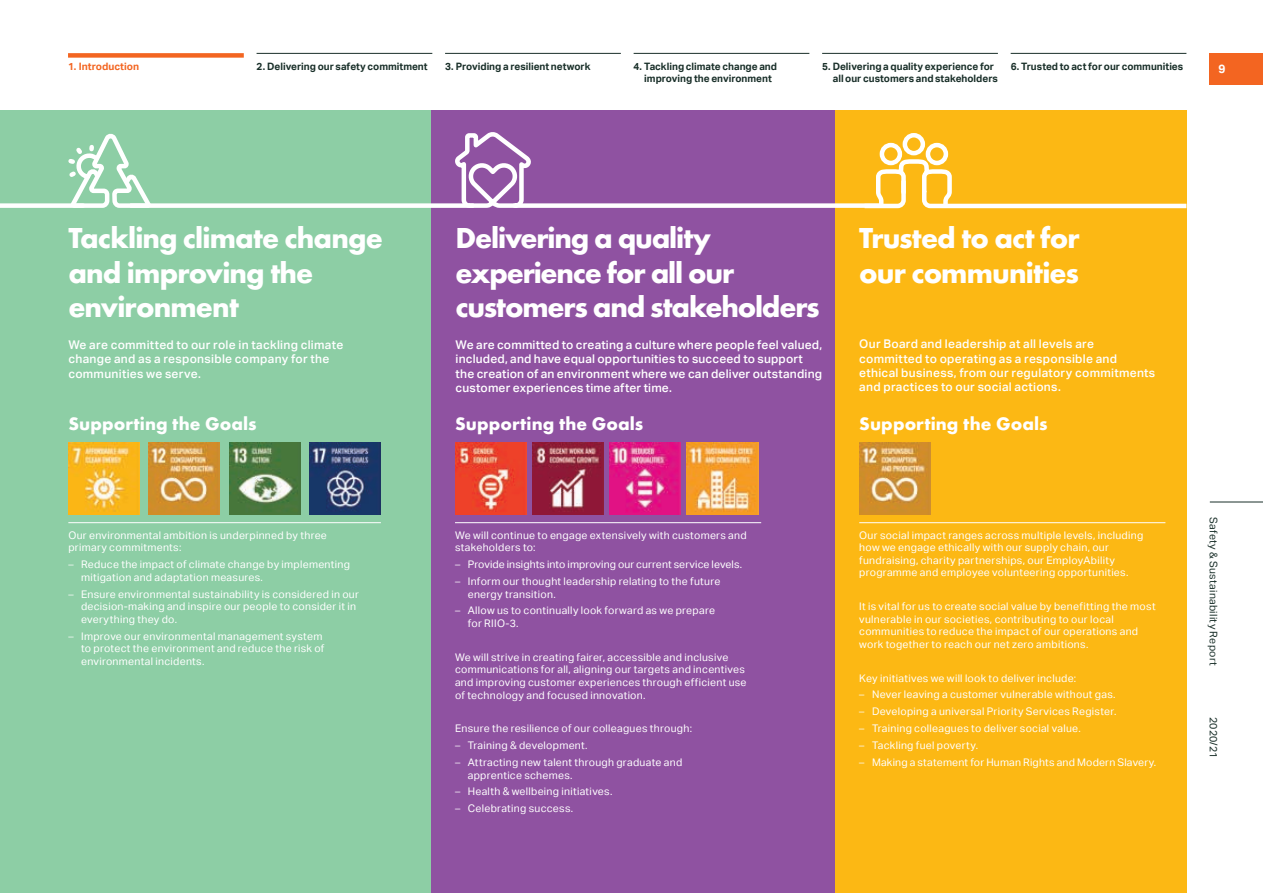
<style>
.page{position:relative;width:1263px;height:893px;background:#fff}
.page>*{position:absolute;margin:0;border:0;box-sizing:border-box;transform-origin:0 0}
.t1{font:700 30px/34.5px "Futura EF";letter-spacing:-.035em;color:#fff}
.t2{font:700 18.75px "Futura EF";letter-spacing:.005em;color:#fff}
.t3{font:500 12px/14.4px "Aktiv Grotesk";letter-spacing:.02em;color:#fff}
.t4{font:700 12px "Aktiv Grotesk";color:#fff}
.t5{font:10.5px/12.6px "Aktiv Grotesk";letter-spacing:.025em;color:#fff}
.t6{font:10.5px "Aktiv Grotesk";letter-spacing:.025em;color:#192f29}
.t7{font:700 10.2px/12px "Aktiv Grotesk";color:#192f29;text-align:center}
.t8{font:700 10.2px "Aktiv Grotesk";color:#f36521}
.s1{font-family:"Helvetica Neue";font-weight:300}
</style>
<div class="page">
<div style="left:0;top:111px;width:431px;height:782px;background:#8dcea5"></div>
<div style="left:431px;top:111px;width:403px;height:782px;background:#8f52a1"></div>
<div style="left:834px;top:111px;width:352px;height:782px;background:#fcb814"></div>
<div style="left:130px;top:203px;width:344px;height:5px;background:#fff"></div>
<div style="left:513px;top:203px;width:369px;height:5px;background:#fff"></div>
<svg style="left:453px;top:132px;width:84px;height:76px"></svg>
<svg style="left:0;top:133px;width:155px;height:75px"></svg>
<svg style="left:860px;top:131px;width:327px;height:79px"></svg>
<div style="left:901px;top:181px;width:5px;height:12px;background:#fff"></div>
<div style="left:1210px;top:53px;width:53px;height:32px;background:#f36521"></div>
<div style="left:68px;top:53px;width:176px;height:5px;background:#f36521"></div>
<hr style="left:257px;top:53px;width:175px;height:1px;background:#192f29">
<hr style="left:445px;top:53px;width:176px;height:1px;background:#192f29">
<hr style="left:634px;top:53px;width:175px;height:1px;background:#192f29">
<hr style="left:822px;top:53px;width:176px;height:1px;background:#192f29">
<hr style="left:1011px;top:53px;width:175px;height:1px;background:#192f29">
<hr style="left:1210px;top:502px;width:53px;height:1px;background:#192f29">
<hr style="left:68px;top:522px;width:313px;height:1px;background:#fff">
<img style="left:229px;top:443px;width:71px;height:71px">
<img style="left:309px;top:443px;width:72px;height:71px">
<img style="left:68px;top:443px;width:72px;height:71px">
<img style="left:149px;top:443px;width:71px;height:71px">
<hr style="left:455px;top:522px;width:306px;height:1px;background:#fff">
<img style="left:455px;top:443px;width:71px;height:71px">
<img style="left:532px;top:443px;width:72px;height:71px">
<img style="left:610px;top:443px;width:71px;height:71px">
<img style="left:687px;top:443px;width:71px;height:71px">
<hr style="left:859px;top:522px;width:306px;height:1px;background:#fff">
<img style="left:859px;top:443px;width:71px;height:71px">
<p class="t8" style="left:68px;top:60px;width:73px">1. Introduction</p>
<p class="t7" style="left:257px;top:60px;width:173px">2. Delivering our safety commitment</p>
<p class="t7" style="left:445px;top:60px;width:147px">3. Providing a resilient network</p>
<p class="t7" style="left:634px;top:60px;width:145px">4. Tackling climate change and improving the environment</p>
<p class="t7" style="left:833px;top:60px;width:167px;text-align:left;text-indent:-11px">5. Delivering a quality experience for all our customers and stakeholders</p>
<p class="t7" style="left:1011px;top:60px;width:174px">6. Trusted to act for our communities</p>
<p class="t4" style="left:1218px;top:62px;width:9px">9</p>
<h1 class="t1" style="left:68px;top:221px;width:316px">Tackling climate change and improving the environment</h1>
<p class="t3" style="left:68px;top:337px;width:276px">We are committed to our role in tackling climate change and as a responsible company for the communities we serve.</p>
<h2 class="t2" style="left:68px;top:412px;width:190px">Supporting the Goals</h2>
<p class="t5" style="left:68px;top:529px;width:260px">Our environmental ambition is underpinned by three primary commitments:</p>
<p class="t5" style="left:81px;top:558px;width:270px;text-indent:-13px"><span class="s1">–</span> Reduce the impact of climate change by implementing mitigation and adaptation measures.</p>
<p class="t5" style="left:81px;top:588px;width:279px;text-indent:-13px"><span class="s1">–</span> Ensure environmental sustainability is considered in our decision-making and inspire our people to consider it in everything they do.</p>
<p class="t5" style="left:81px;top:630px;width:245px;text-indent:-13px"><span class="s1">–</span> Improve our environmental management system to protect the environment and reduce the risk of environmental incidents.</p>
<h1 class="t1" style="left:456px;top:221px;width:366px">Delivering a quality experience for all our customers and stakeholders</h1>
<p class="t3" style="left:456px;top:337px;width:368px">We are committed to creating a culture where people feel valued, included, and have equal opportunities to succeed to support the creation of an environment where we can deliver outstanding customer experiences time after time.</p>
<h2 class="t2" style="left:455px;top:412px;width:190px">Supporting the Goals</h2>
<h1 class="t1" style="left:859px;top:221px;width:222px">Trusted to act for our communities</h1>
<p class="t3" style="left:859px;top:337px;width:298px">Our Board and leadership at all levels are committed to operating as a responsible and ethical business, from our regulatory commitments and practices to our social actions.</p>
<h2 class="t2" style="left:859px;top:412px;width:190px">Supporting the Goals</h2>
<p class="t5" style="left:455px;top:529px;width:293px">We will continue to engage extensively with customers and stakeholders to:</p>
<p class="t5" style="left:455px;top:558px;width:288px"><span class="s1">–</span> Provide insights into improving our current service levels.</p>
<p class="t5" style="left:468px;top:575px;width:254px;text-indent:-13px"><span class="s1">–</span> Inform our thought leadership relating to the future energy transition.</p>
<p class="t5" style="left:468px;top:604px;width:249px;text-indent:-13px"><span class="s1">–</span> Allow us to continually look forward as we prepare for RIIO-3.</p>
<p class="t5" style="left:455px;top:651px;width:293px">We will strive in creating fairer, accessible and inclusive communications for all, aligning our targets and incentives and improving customer experiences through efficient use of technology and focused innovation.</p>
<p class="t5" style="left:455px;top:722px;width:239px">Ensure the resilience of our colleagues through:</p>
<p class="t5" style="left:455px;top:739px;width:134px"><span class="s1">–</span> Training &amp; development.</p>
<p class="t5" style="left:468px;top:756px;width:216px;text-indent:-13px"><span class="s1">–</span> Attracting new talent through graduate and apprentice schemes.</p>
<p class="t5" style="left:455px;top:785px;width:159px"><span class="s1">–</span> Health &amp; wellbeing initiatives.</p>
<p class="t5" style="left:455px;top:802px;width:120px"><span class="s1">–</span> Celebrating success.</p>
<p class="t5" style="left:859px;top:529px;width:286px">Our social impact ranges across multiple levels, including how we engage ethically with our supply chain, our fundraising, charity partnerships, our EmployAbility programme and employee volunteering opportunities.</p>
<p class="t5" style="left:859px;top:600px;width:298px">It is vital for us to create social value by benefitting the most vulnerable in our societies, contributing to our local communities to reduce the impact of our operations and work together to reach our net zero ambitions.</p>
<p class="t5" style="left:859px;top:672px;width:218px">Key initiatives we will look to deliver include:</p>
<p class="t5" style="left:859px;top:688px;width:258px"><span class="s1">–</span> Never leaving a customer vulnerable without gas.</p>
<p class="t5" style="left:859px;top:705px;width:259px"><span class="s1">–</span> Developing a universal Priority Services Register.</p>
<p class="t5" style="left:859px;top:722px;width:223px"><span class="s1">–</span> Training colleagues to deliver social value.</p>
<p class="t5" style="left:859px;top:739px;width:120px"><span class="s1">–</span> Tackling fuel poverty.</p>
<p class="t5" style="left:859px;top:756px;width:298px"><span class="s1">–</span> Making a statement for Human Rights and Modern Slavery.</p>
<p class="t6" style="left:1219px;top:517px;width:150px;rotate:90deg">Safety &amp; Sustainability Report</p>
<p class="t6" style="left:1219px;top:717px;width:43px;rotate:90deg">2020/21</p>
</div>
